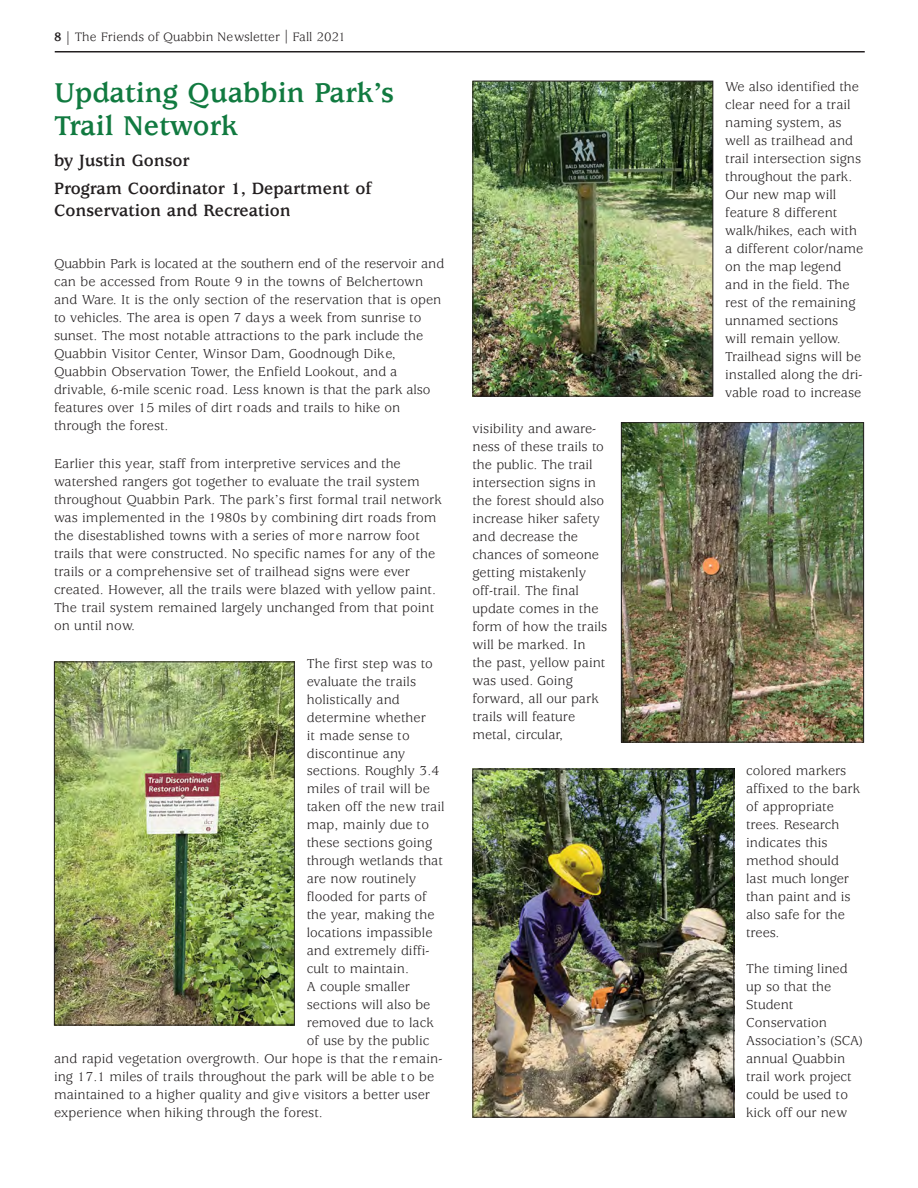
<style>
.page{position:relative;width:918px;height:1188px;background:#fff}
.page>*{position:absolute;margin:0;border:0;box-sizing:border-box;transform-origin:0 0}
.t1{font:700 30px/33px "Usherwood";color:#117a40}
.t2{font:700 18px/28px "Usherwood";color:#231f20}
.t3{font:14.25px/18px "Usherwood";color:#231f20}
.t4{font:13.5px "Usherwood";color:#231f20}
.s1{font-weight:700}
</style>
<div class="page">
<hr style="left:55px;top:51px;width:810px;height:1px;background:#231f20">
<img style="left:474px;top:771px;width:258px;height:345px">
<div style="left:472px;top:769px;width:262px;height:349px;border:1px solid #231f20"></div>
<img style="left:56px;top:664px;width:237px;height:359px">
<div style="left:54px;top:662px;width:241px;height:363px;border:1px solid #231f20"></div>
<img style="left:474px;top:83px;width:237px;height:312px">
<div style="left:472px;top:81px;width:241px;height:316px;border:1px solid #231f20"></div>
<img style="left:623px;top:424px;width:239px;height:316px">
<div style="left:621px;top:422px;width:243px;height:320px;border:1px solid #231f20"></div>
<p class="t4" style="left:54px;top:29px;width:293px"><span class="s1">8 |</span> The Friends of Quabbin Newsletter | Fall 2021</p>
<h1 class="t1" style="left:54px;top:79px;width:342px">Updating Quabbin Park’s<br>Trail Network</h1>
<p class="t2" style="left:54px;top:148px;width:319px">by Justin Gonsor<br>Program Coordinator 1, Department of</p>
<p class="t2" style="left:54px;top:198px;width:238px">Conservation and Recreation</p>
<p class="t3" style="left:54px;top:255px;width:392px">Quabbin Park is located at the southern end of the reservoir and can be accessed from Route 9 in the towns of Belchertown and Ware. It is the only section of the reservation that is open to vehicles. The area is open 7 days a week from sunrise to sunset. The most notable attractions to the park include the Quabbin Visitor Center, Winsor Dam, Goodnough Dike, Quabbin Observation Tower, the Enfield Lookout, and a drivable, 6-mile scenic road. Less known is that the park also features over 15 miles of dirt roads and trails to hike on through the forest.</p>
<p class="t3" style="left:54px;top:456px;width:389px">Earlier this year, staff from interpretive services and the watershed rangers got together to evaluate the trail system throughout Quabbin Park. The park’s first formal trail network was implemented in the 1980s by combining dirt roads from the disestablished towns with a series of more narrow foot trails that were constructed. No specific names for any of the trails or a comprehensive set of trailhead signs were ever created. However, all the trails were blazed with yellow paint.<br>The trail system remained largely unchanged from that point on until now.</p>
<p class="t3" style="left:307px;top:655px;width:128px">The first step was to</p>
<p class="t3" style="left:307px;top:673px;width:111px">evaluate the trails</p>
<p class="t3" style="left:307px;top:691px;width:95px">holistically and</p>
<p class="t3" style="left:307px;top:709px;width:121px">determine whether</p>
<p class="t3" style="left:307px;top:727px;width:105px">it made sense to</p>
<p class="t3" style="left:307px;top:745px;width:100px">discontinue any</p>
<p class="t3" style="left:307px;top:763px;width:134px">sections. Roughly 3.4</p>
<p class="t3" style="left:307px;top:781px;width:125px">miles of trail will be</p>
<p class="t3" style="left:307px;top:799px;width:139px">taken off the new trail</p>
<p class="t3" style="left:307px;top:817px;width:124px">map, mainly due to</p>
<p class="t3" style="left:307px;top:835px;width:127px">these sections going</p>
<p class="t3" style="left:307px;top:853px;width:138px">through wetlands that</p>
<p class="t3" style="left:307px;top:871px;width:111px">are now routinely</p>
<p class="t3" style="left:307px;top:889px;width:121px">flooded for parts of</p>
<p class="t3" style="left:307px;top:907px;width:129px">the year, making the</p>
<p class="t3" style="left:307px;top:925px;width:127px">locations impassible</p>
<p class="t3" style="left:307px;top:943px;width:124px">and extremely diffi-</p>
<p class="t3" style="left:307px;top:961px;width:104px">cult to maintain.</p>
<p class="t3" style="left:307px;top:979px;width:105px">A couple smaller</p>
<p class="t3" style="left:307px;top:997px;width:125px">sections will also be</p>
<p class="t3" style="left:307px;top:1015px;width:129px">removed due to lack</p>
<p class="t3" style="left:307px;top:1033px;width:124px">of use by the public</p>
<p class="t3" style="left:54px;top:1051px;width:390px">and rapid vegetation overgrowth. Our hope is that the remain-</p>
<p class="t3" style="left:54px;top:1069px;width:382px">ing 17.1 miles of trails throughout the park will be able to be</p>
<p class="t3" style="left:54px;top:1087px;width:378px">maintained to a higher quality and give visitors a better user</p>
<p class="t3" style="left:54px;top:1105px;width:270px">experience when hiking through the forest.</p>
<p class="t3" style="left:472px;top:421px;width:136px">visibility and aware&shy;ness of these trails to the public. The trail intersection signs in the forest should also increase hiker safety and decrease the chances of someone getting mistakenly off-trail. The final update comes in the form of how the trails will be marked. In the past, yellow paint was used. Going forward, all our park trails will feature metal, circular,</p>
<p class="t3" style="left:725px;top:79px;width:140px">We also identified the clear need for a trail naming system, as well as trailhead and trail intersection signs throughout the park.<br>Our new map will feature 8 different walk/hikes, each with a different color/name on the map legend and in the field. The rest of the remaining unnamed sections will remain yellow.<br>Trailhead signs will be installed along the dri&shy;vable road to increase</p>
<p class="t3" style="left:746px;top:762px;width:116px">colored markers affixed to the bark of appropriate trees. Research indicates this method should last much longer than paint and is also safe for the trees.</p>
<p class="t3" style="left:746px;top:960px;width:119px">The timing lined up so that the<br>Student<br>Conservation<br>Association’s (SCA) annual Quabbin trail work project could be used to kick off our new</p>
</div>
